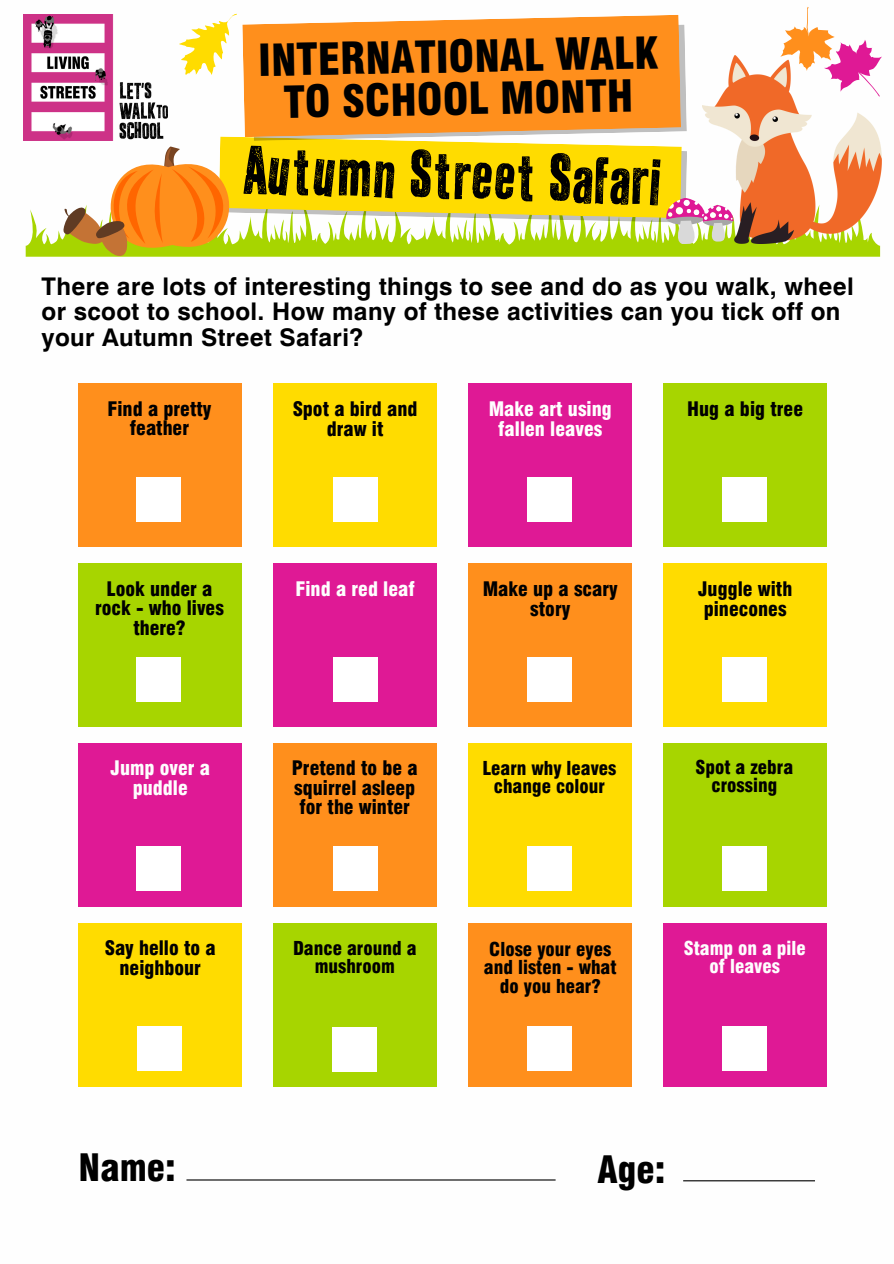
<style>
.page{position:relative;width:894px;height:1264px;background:#fff}
.page>*{position:absolute;margin:0;border:0;box-sizing:border-box;transform-origin:0 0}
.t1{font:60.45px "Living Streets Campaign";color:#000}
.t2{font:900 condensed 43.2px/42.5px "Swiss 721 BT";color:#000;text-align:center}
.t3{font:900 condensed 36.9px "Swiss 721 BT";color:#000}
.t4{font:700 24.3px/25.8px "Swiss 721 BT";letter-spacing:.015em;color:#000}
.t5{font:900 condensed 19.5px/19.5px "Swiss 721 BT";color:#000;text-align:center}
.t6{font:900 condensed 19.5px/19.5px "Swiss 721 BT";color:#fefefe;text-align:center}
.t7{font:900 condensed 19.5px/19.5px "Swiss 721 BT";color:#fff;text-align:center}
.t8{font:900 condensed 18.75px/18.3px "Swiss 721 BT";color:#000;text-align:center}
.t9{font:900 condensed 18.75px/18.3px "Swiss 721 BT";color:#fefefe;text-align:center}
</style>
<div class="page">
<svg style="left:26px;top:209px;width:853px;height:48px;fill:#a7d500"></svg>
<svg style="left:243px;top:15px;width:437px;height:121px;fill:#ff8f1c"></svg>
<img style="left:23px;top:15px;width:144px;height:126px">
<div style="left:79px;top:563px;width:163px;height:163px;background:#a7d500"></div>
<div style="left:273px;top:563px;width:163px;height:163px;background:#df1995"></div>
<div style="left:468px;top:563px;width:163px;height:163px;background:#ff8f1c"></div>
<div style="left:79px;top:743px;width:163px;height:163px;background:#df1995"></div>
<div style="left:273px;top:743px;width:163px;height:163px;background:#ff8f1c"></div>
<div style="left:468px;top:743px;width:163px;height:163px;background:#ffdc00"></div>
<div style="left:79px;top:923px;width:163px;height:163px;background:#ffdc00"></div>
<div style="left:273px;top:923px;width:163px;height:163px;background:#a7d500"></div>
<div style="left:468px;top:923px;width:163px;height:163px;background:#ff8f1c"></div>
<hr style="left:186px;top:1179px;width:369px;height:1px;background:#000">
<hr style="left:683px;top:1180px;width:131px;height:1px;background:#000">
<div style="left:136px;top:657px;width:45px;height:44px;background:#fff"></div>
<div style="left:333px;top:657px;width:44px;height:44px;background:#fff"></div>
<div style="left:527px;top:657px;width:44px;height:44px;background:#fff"></div>
<div style="left:136px;top:846px;width:45px;height:44px;background:#fff"></div>
<div style="left:333px;top:846px;width:44px;height:44px;background:#fff"></div>
<div style="left:527px;top:846px;width:44px;height:44px;background:#fff"></div>
<div style="left:137px;top:1026px;width:45px;height:44px;background:#fff"></div>
<div style="left:332px;top:1027px;width:45px;height:44px;background:#fff"></div>
<div style="left:527px;top:1026px;width:44px;height:44px;background:#fff"></div>
<div style="left:663px;top:563px;width:163px;height:163px;background:#ffdc00"></div>
<div style="left:663px;top:743px;width:163px;height:163px;background:#a7d500"></div>
<div style="left:663px;top:923px;width:163px;height:163px;background:#df1995"></div>
<div style="left:722px;top:657px;width:44px;height:44px;background:#fff"></div>
<div style="left:722px;top:846px;width:44px;height:44px;background:#fff"></div>
<div style="left:722px;top:1026px;width:44px;height:44px;background:#fff"></div>
<div style="left:79px;top:383px;width:163px;height:163px;background:#ff8f1c"></div>
<div style="left:273px;top:383px;width:163px;height:163px;background:#ffdc00"></div>
<div style="left:468px;top:383px;width:163px;height:163px;background:#df1995"></div>
<div style="left:136px;top:477px;width:45px;height:44px;background:#fff"></div>
<div style="left:333px;top:477px;width:44px;height:44px;background:#fff"></div>
<div style="left:527px;top:477px;width:44px;height:44px;background:#fff"></div>
<div style="left:663px;top:383px;width:163px;height:163px;background:#a7d500"></div>
<div style="left:722px;top:477px;width:44px;height:44px;background:#fff"></div>
<img style="left:702px;top:56px;width:178px;height:188px">
<svg style="left:63px;top:136px;width:670px;height:121px"></svg>
<svg style="left:772px;top:7px;width:110px;height:102px"></svg>
<svg style="left:179px;top:13px;width:66px;height:66px"></svg>
<p class="t2" style="left:258px;top:39px;width:400px;rotate:-1deg">INTERNATIONAL WALK<br>TO SCHOOL MONTH</p>
<h2 class="t1" style="left:245px;top:146px;width:421px;rotate:2deg">Autumn Street Safari</h2>
<p class="t4" style="left:42px;top:273px;width:813px">There are lots of interesting things to see and do as you walk, wheel or scoot to school. How many of these activities can you tick off on your Autumn Street Safari?</p>
<p class="t5" style="left:107px;top:399px;width:106px">Find a pretty feather</p>
<p class="t5" style="left:292px;top:399px;width:126px">Spot a bird and draw it</p>
<p class="t7" style="left:488px;top:399px;width:125px">Make art using fallen leaves</p>
<p class="t5" style="left:687px;top:399px;width:117px">Hug a big tree</p>
<h1 class="t5" style="left:95px;top:579px;width:130px">Look under a rock - who lives there?</h1>
<p class="t6" style="left:295px;top:579px;width:121px">Find a red leaf</p>
<p class="t5" style="left:482px;top:579px;width:137px">Make up a scary story</p>
<p class="t6" style="left:110px;top:758px;width:101px">Jump over a puddle</p>
<p class="t5" style="left:292px;top:758px;width:127px;text-align:left">Pretend to be a squirrel asleep for the winter</p>
<h4 class="t8" style="left:482px;top:759px;width:135px">Learn why leaves change colour</h4>
<p class="t5" style="left:105px;top:938px;width:112px">Say hello to a neighbour</p>
<p class="t8" style="left:293px;top:938px;width:125px">Dance around a mushroom</p>
<p class="t8" style="left:484px;top:940px;width:134px">Close your eyes and listen - what do you hear?</p>
<p class="t5" style="left:698px;top:579px;width:96px;text-align:left">Juggle with pinecones</p>
<p class="t8" style="left:695px;top:757px;width:99px">Spot a zebra crossing</p>
<p class="t9" style="left:683px;top:938px;width:123px">Stamp on a pile of leaves</p>
<p class="t3" style="left:79px;top:1145px;width:99px">Name:</p>
<p class="t3" style="left:597px;top:1147px;width:70px">Age:</p>
</div>
